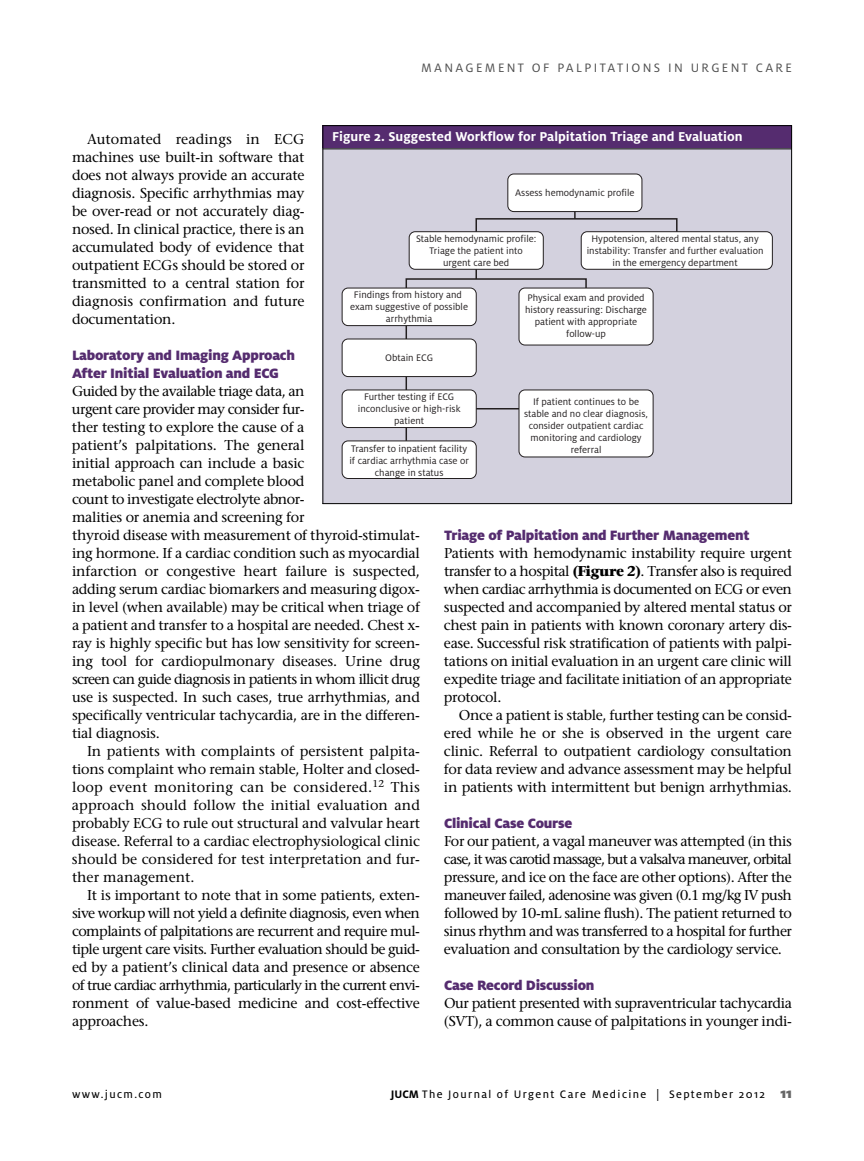
<style>
.page{position:relative;width:864px;height:1161px;background:#fff}
.page>*{position:absolute;margin:0;border:0;box-sizing:border-box;transform-origin:0 0}
.t1{font:900 15px/18px "Milo";letter-spacing:-.02em;color:#552c6f}
.t2{font:14.25px/18px "Stone Serif";letter-spacing:-.015em;color:#000;text-align:justify}
.t3{font:700 14.25px "Milo";color:#fff}
.t4{font:13.5px "Milo";letter-spacing:.17em;color:#4d4d4d}
.t5{font:12px "Milo Text";letter-spacing:.115em;color:#000}
.t6{font:10.5px/12px "Milo";color:#231f20;text-align:center}
.s1{font-weight:700}
.s2{font-family:"Milo";font-weight:700}
.s3{font-family:"Milo";font-weight:900;font-size:15px;color:#666}
</style>
<div class="page">
<div style="left:322px;top:125px;width:470px;height:24px;background:#552c6f"></div>
<div style="left:322px;top:149px;width:470px;height:355px;background:#d3d1de"></div>
<div style="left:508px;top:174px;width:134px;height:38px;background:#fff;border-radius:6px"></div>
<div style="left:507px;top:174px;width:135px;height:38px;border:1px solid #231f20;border-radius:6px"></div>
<div style="left:409px;top:232px;width:134px;height:37px;background:#fff;border-radius:6px"></div>
<div style="left:409px;top:231px;width:135px;height:39px;border:1px solid #231f20;border-radius:6px"></div>
<div style="left:342px;top:288px;width:134px;height:38px;background:#fff;border-radius:6px"></div>
<div style="left:342px;top:288px;width:135px;height:38px;border:1px solid #231f20;border-radius:6px"></div>
<div style="left:519px;top:288px;width:134px;height:57px;background:#fff;border-radius:6px"></div>
<div style="left:519px;top:288px;width:134px;height:57px;border:1px solid #231f20;border-radius:6px"></div>
<div style="left:519px;top:390px;width:134px;height:67px;background:#fff;border-radius:6px"></div>
<div style="left:519px;top:390px;width:134px;height:67px;border:1px solid #231f20;border-radius:6px"></div>
<div style="left:342px;top:339px;width:134px;height:38px;background:#fff;border-radius:6px"></div>
<div style="left:342px;top:339px;width:135px;height:38px;border:1px solid #231f20;border-radius:6px"></div>
<div style="left:342px;top:390px;width:134px;height:38px;background:#fff;border-radius:6px"></div>
<div style="left:342px;top:390px;width:135px;height:38px;border:1px solid #231f20;border-radius:6px"></div>
<div style="left:342px;top:441px;width:134px;height:37px;background:#fff;border-radius:6px"></div>
<div style="left:342px;top:441px;width:135px;height:38px;border:1px solid #231f20;border-radius:6px"></div>
<div style="left:581px;top:232px;width:191px;height:37px;background:#fff;border-radius:6px"></div>
<div style="left:581px;top:231px;width:192px;height:39px;border:1px solid #231f20;border-radius:6px"></div>
<div style="left:475px;top:218px;width:203px;height:14px;border:2px solid #231f20"></div>
<svg style="left:574px;top:212px;width:2px;height:7px"></svg>
<svg style="left:405px;top:269px;width:183px;height:173px"></svg>
<hr style="left:476px;top:408px;width:43px;height:2px;background:#231f20">
<hr style="left:322px;top:125px;width:1px;height:379px;background:#000">
<hr style="left:791px;top:125px;width:1px;height:379px;background:#000">
<hr style="left:322px;top:125px;width:470px;height:1px;background:#000">
<hr style="left:322px;top:148px;width:470px;height:1px;background:#000">
<hr style="left:322px;top:503px;width:470px;height:1px;background:#000">
<p class="t4" style="left:421px;top:63px;width:372px">MANAGEMENT OF PALPITATIONS IN URGENT CARE</p>
<p class="t3" style="left:332px;top:132px;width:412px">Figure 2. Suggested Workflow for Palpitation Triage and Evaluation</p>
<p class="t2" style="left:72px;top:132px;width:234px;text-indent:15px">Automated readings in ECG machines use built-in software that does not always provide an accurate diagnosis. Specific arrhythmias may be over-read or not accurately diag&shy;nosed. In clinical practice, there is an accumulated body of evidence that outpatient ECGs should be stored or transmitted to a central station for diagnosis confirmation and future documentation.</p>
<p class="t1" style="left:72px;top:347px;width:225px">Laboratory and Imaging Approach<br>After Initial Evaluation and ECG</p>
<p class="t2" style="left:72px;top:384px;width:350px;text-align:left">Guided by the available triage data, an<br>urgent care provider may consider fur-<br>ther testing to explore the cause of a<br>patient’s palpitations. The general<br>initial approach can include a basic<br>metabolic panel and complete blood<br>count to investigate electrolyte abnor-<br>malities or anemia and screening for<br>thyroid disease with measurement of thyroid-stimulat&shy;ing hormone. If a cardiac condition such as myocardial infarction or congestive heart failure is suspected, adding serum cardiac biomarkers and measuring digox&shy;in level (when available) may be critical when triage of a patient and transfer to a hospital are needed. Chest x&shy;ray is highly specific but has low sensitivity for screen&shy;ing tool for cardiopulmonary diseases. Urine drug screen can guide diagnosis in patients in whom illicit drug use is suspected. In such cases, true arrhythmias, and specifically ventricular tachycardia, are in the differen&shy;tial diagnosis.</p>
<p class="t2" style="left:72px;top:744px;width:350px;text-indent:15px">In patients with complaints of persistent palpita&shy;tions complaint who remain stable, Holter and closed&shy;loop event monitoring can be considered.<sup>12</sup> This approach should follow the initial evaluation and probably ECG to rule out structural and valvular heart disease. Referral to a cardiac electrophysiological clinic should be considered for test interpretation and fur&shy;ther management.</p>
<p class="t2" style="left:72px;top:888px;width:350px;text-indent:15px">It is important to note that in some patients, exten&shy;sive workup will not yield a definite diagnosis, even when complaints of palpitations are recurrent and require mul&shy;tiple urgent care visits. Further evaluation should be guid&shy;ed by a patient’s clinical data and presence or absence of true cardiac arrhythmia, particularly in the current envi&shy;ronment of value-based medicine and cost-effective approaches.</p>
<p class="t6" style="left:515px;top:188px;width:121px">Assess hemodynamic profile</p>
<p class="t6" style="left:416px;top:233px;width:122px">Stable hemodynamic profile:<br>Triage the patient into urgent care bed</p>
<p class="t6" style="left:350px;top:289px;width:119px">Findings from history and exam suggestive of possible arrhythmia</p>
<p class="t6" style="left:525px;top:292px;width:123px">Physical exam and provided history reassuring: Discharge patient with appropriate follow-up</p>
<p class="t6" style="left:587px;top:233px;width:178px">Hypotension, altered mental status, any instability: Transfer and further evaluation in the emergency department</p>
<p class="t6" style="left:385px;top:353px;width:49px">Obtain ECG</p>
<p class="t6" style="left:358px;top:392px;width:104px">Further testing if ECG inconclusive or high-risk patient</p>
<p class="t6" style="left:349px;top:443px;width:121px">Transfer to inpatient facility if cardiac arrhythmia case or change in status</p>
<p class="t6" style="left:524px;top:396px;width:125px">If patient continues to be stable and no clear diagnosis, consider outpatient cardiac monitoring and cardiology referral</p>
<p class="t1" style="left:444px;top:527px;width:307px">Triage of Palpitation and Further Management</p>
<p class="t2" style="left:444px;top:546px;width:350px">Patients with hemodynamic instability require urgent transfer to a hospital <span class="s1">(Figure 2)</span>. Transfer also is required when cardiac arrhythmia is documented on ECG or even suspected and accompanied by altered mental status or chest pain in patients with known coronary artery dis&shy;ease. Successful risk stratification of patients with palpi&shy;tations on initial evaluation in an urgent care clinic will expedite triage and facilitate initiation of an appropriate protocol.</p>
<p class="t2" style="left:444px;top:708px;width:350px;text-indent:15px">Once a patient is stable, further testing can be consid&shy;ered while he or she is observed in the urgent care clinic. Referral to outpatient cardiology consultation for data review and advance assessment may be helpful in patients with intermittent but benign arrhythmias.</p>
<p class="t1" style="left:444px;top:815px;width:130px">Clinical Case Course</p>
<p class="t2" style="left:444px;top:834px;width:350px">For our patient, a vagal maneuver was attempted (in this case, it was carotid massage, but a valsalva maneuver, orbital pressure, and ice on the face are other options). After the maneuver failed, adenosine was given (0.1 mg/kg IV push followed by 10-mL saline flush). The patient returned to sinus rhythm and was transferred to a hospital for further evaluation and consultation by the cardiology service.</p>
<p class="t1" style="left:444px;top:977px;width:152px">Case Record Discussion</p>
<p class="t2" style="left:444px;top:996px;width:350px">Our patient presented with supraventricular tachycardia (SVT), a common cause of palpitations in younger indi-</p>
<p class="t5" style="left:72px;top:1090px;width:91px">www.jucm.com</p>
<p class="t5" style="left:391px;top:1090px;width:403px"><span class="s2">JUCM</span> The Journal of Urgent Care Medicine | September 2012 <span class="s3">11</span></p>
</div>
